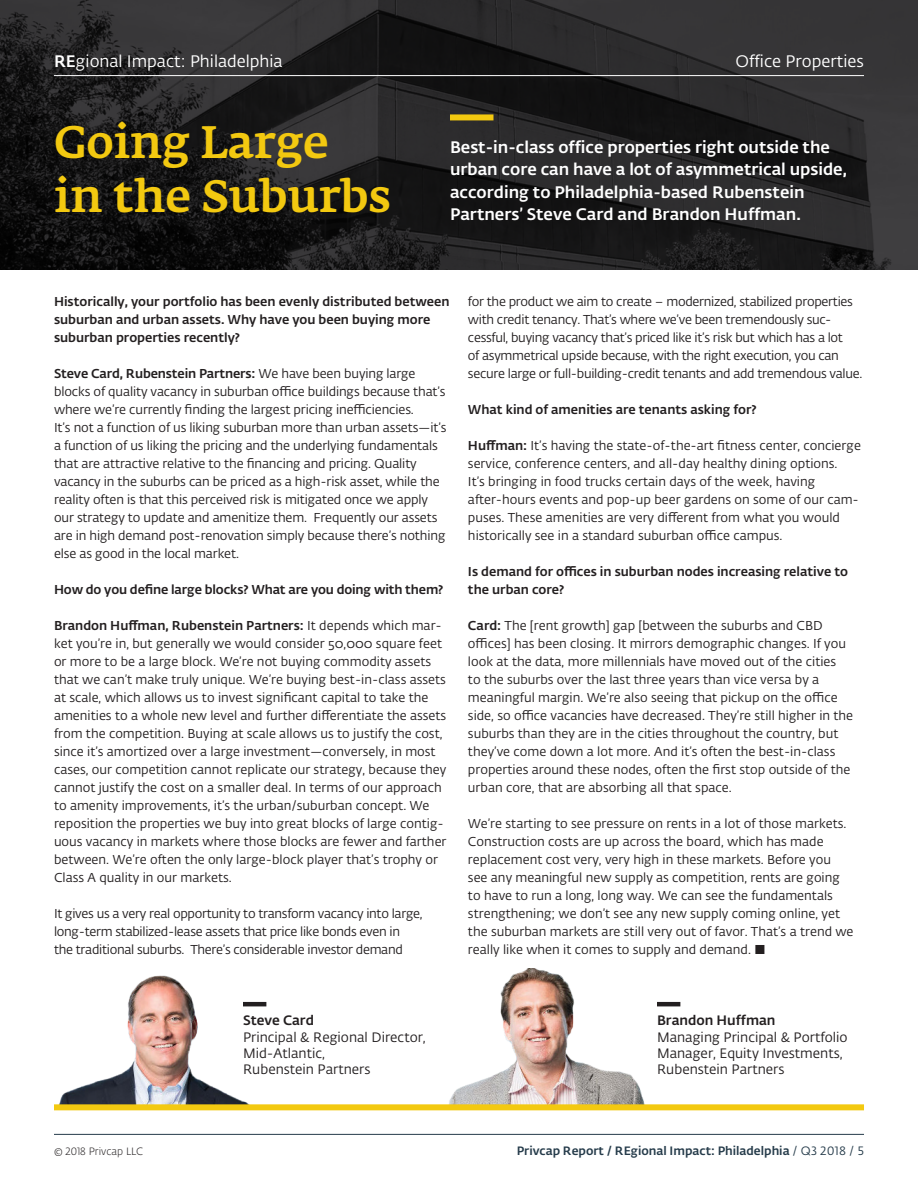
<style>
.page{position:relative;width:918px;height:1188px;background:#fff}
.page>*{position:absolute;margin:0;border:0;box-sizing:border-box;transform-origin:0 0}
.t1{font:500 45px/54px "Fedra Serif A Std";color:#f3c910}
.t2{font:500 16.5px/22.5px "Fedra Sans Alt Pro";color:#fff}
.t3{font:16.5px "Fedra Sans Alt Pro";color:#fff}
.t4{font:13.5px/16.2px "Fedra Sans Alt Pro";color:#231f20}
.t5{font:500 13.5px "Fedra Sans Alt Pro";color:#231f20}
.t6{font:12.75px/18px "Fedra Sans Alt Pro";color:#231f20}
.t7{font:12.75px/18px "Fedra Sans Alt Pro";letter-spacing:-.025em;color:#231f20}
.t8{font:500 12.75px/18px "Fedra Sans Alt Pro";color:#231f20}
.t9{font:500 12px "Fedra Sans Alt Pro";color:#253b4a}
.t10{font:300 10.5px "Fedra Sans Alt Pro";color:#231f20}
.s1{font-weight:500}
.s2{font-weight:400}
</style>
<div class="page">
<hr style="left:54px;top:1134px;width:810px;height:1px;background:#253b4a">
<svg style="left:1px;top:0;width:917px;height:269px;background:#232223"></svg>
<hr style="left:54px;top:75px;width:810px;height:1px;background:#fff">
<img style="left:59px;top:975px;width:202px;height:129px">
<img style="left:449px;top:969px;width:196px;height:135px">
<hr style="left:243px;top:1002px;width:23px;height:4px;background:#231f20">
<hr style="left:657px;top:1002px;width:23px;height:4px;background:#231f20">
<div style="left:450px;top:114px;width:44px;height:6px;background:#f3c910"></div>
<div style="left:54px;top:1104px;width:810px;height:6px;background:#f3c910"></div>
<p class="t3" style="left:54px;top:50px;width:230px"><span class="s1">RE</span>gional Impact: Philadelphia</p>
<p class="t3" style="left:735px;top:50px;width:130px">Office Properties</p>
<p class="t1" style="left:54px;top:119px;width:339px">Going Large<br>in the Suburbs</p>
<p class="t2" style="left:450px;top:135px;width:398px">Best-in-class office properties right outside the urban core can have a lot of asymmetrical upside, according to Philadelphia-based Rubenstein Partners’ Steve Card and Brandon Huffman.</p>
<p class="t8" style="left:54px;top:292px;width:397px">Historically, your portfolio has been evenly distributed between suburban and urban assets. Why have you been buying more suburban properties recently?</p>
<p class="t6" style="left:54px;top:364px;width:394px"><span class="s1">Steve Card, Rubenstein Partners:</span> We have been buying large blocks of quality vacancy in suburban office buildings because that’s where we’re currently finding the largest pricing inefficiencies.<br>It’s not a function of us liking suburban more than urban assets—it’s a function of us liking the pricing and the underlying fundamentals that are attractive relative to the financing and pricing. Quality vacancy in the suburbs can be priced as a high-risk asset, while the reality often is that this perceived risk is mitigated once we apply our strategy to update and amenitize them. Frequently our assets are in high demand post-renovation simply because there’s nothing else as good in the local market.</p>
<p class="t8" style="left:54px;top:580px;width:391px">How do you define large blocks? What are you doing with them?</p>
<p class="t6" style="left:54px;top:616px;width:394px"><span class="s1">Brandon Huffman, Rubenstein Partners:</span> It depends which mar&shy;ket you’re in, but generally we would consider 50,000 square feet or more to be a large block. We’re not buying commodity assets that we can’t make truly unique. We’re buying best-in-class assets at scale, which allows us to invest significant capital to take the amenities to a whole new level and further differentiate the assets from the competition. Buying at scale allows us to justify the cost, since it’s amortized over a large investment—conversely, in most cases, our competition cannot replicate our strategy, because they cannot justify the cost on a smaller deal. In terms of our approach to amenity improvements, it’s the urban/suburban concept. We reposition the properties we buy into great blocks of large contig&shy;uous vacancy in markets where those blocks are fewer and farther between. We’re often the only large-block player that’s trophy or Class A quality in our markets.</p>
<p class="t7" style="left:54px;top:904px;width:370px">It gives us a very real opportunity to transform vacancy into large, long-term stabilized-lease assets that price like bonds even in<br>the traditional suburbs. There’s considerable investor demand</p>
<p class="t7" style="left:468px;top:292px;width:396px">for the product we aim to create – modernized, stabilized properties with credit tenancy. That’s where we’ve been tremendously suc&shy;cessful, buying vacancy that’s priced like it’s risk but which has a lot<br>of asymmetrical upside because, with the right execution, you can secure large or full-building-credit tenants and add tremendous value.</p>
<p class="t8" style="left:468px;top:400px;width:290px">What kind of amenities are tenants asking for?</p>
<p class="t6" style="left:468px;top:436px;width:394px"><span class="s1">Huffman:</span> It’s having the state-of-the-art fitness center, concierge service, conference centers, and all-day healthy dining options.<br>It’s bringing in food trucks certain days of the week, having after-hours events and pop-up beer gardens on some of our cam&shy;puses. These amenities are very different from what you would historically see in a standard suburban office campus.</p>
<p class="t8" style="left:468px;top:562px;width:382px">Is demand for offices in suburban nodes increasing relative to the urban core?</p>
<p class="t6" style="left:468px;top:616px;width:387px"><span class="s1">Card:</span> The [rent growth] gap [between the suburbs and CBD offices] has been closing. It mirrors demographic changes. If you look at the data, more millennials have moved out of the cities<br>to the suburbs over the last three years than vice versa by a meaningful margin. We’re also seeing that pickup on the office side, so office vacancies have decreased. They’re still higher in the suburbs than they are in the cities throughout the country, but they’ve come down a lot more. And it’s often the best-in-class properties around these nodes, often the first stop outside of the urban core, that are absorbing all that space.</p>
<p class="t6" style="left:468px;top:814px;width:387px">We’re starting to see pressure on rents in a lot of those markets.<br>Construction costs are up across the board, which has made replacement cost very, very high in these markets. Before you see any meaningful new supply as competition, rents are going to have to run a long, long way. We can see the fundamentals strengthening; we don’t see any new supply coming online, yet the suburban markets are still very out of favor. That’s a trend we really like when it comes to supply and demand. ■</p>
<p class="t5" style="left:243px;top:1010px;width:73px">Steve Card</p>
<p class="t4" style="left:243px;top:1028px;width:184px">Principal &amp; Regional Director,</p>
<p class="t4" style="left:243px;top:1045px;width:84px">Mid-Atlantic,</p>
<p class="t4" style="left:243px;top:1061px;width:129px">Rubenstein Partners</p>
<p class="t5" style="left:657px;top:1010px;width:120px">Brandon Huffman</p>
<p class="t4" style="left:657px;top:1028px;width:192px">Managing Principal &amp; Portfolio<br>Manager, Equity Investments,</p>
<p class="t4" style="left:657px;top:1061px;width:129px">Rubenstein Partners</p>
<p class="t10" style="left:54px;top:1144px;width:91px">© 2018 Privcap LLC</p>
<p class="t9" style="left:517px;top:1142px;width:349px">Privcap Report / REgional Impact: Philadelphia <span class="s2">/ Q3 2018 / 5</span></p>
</div>
